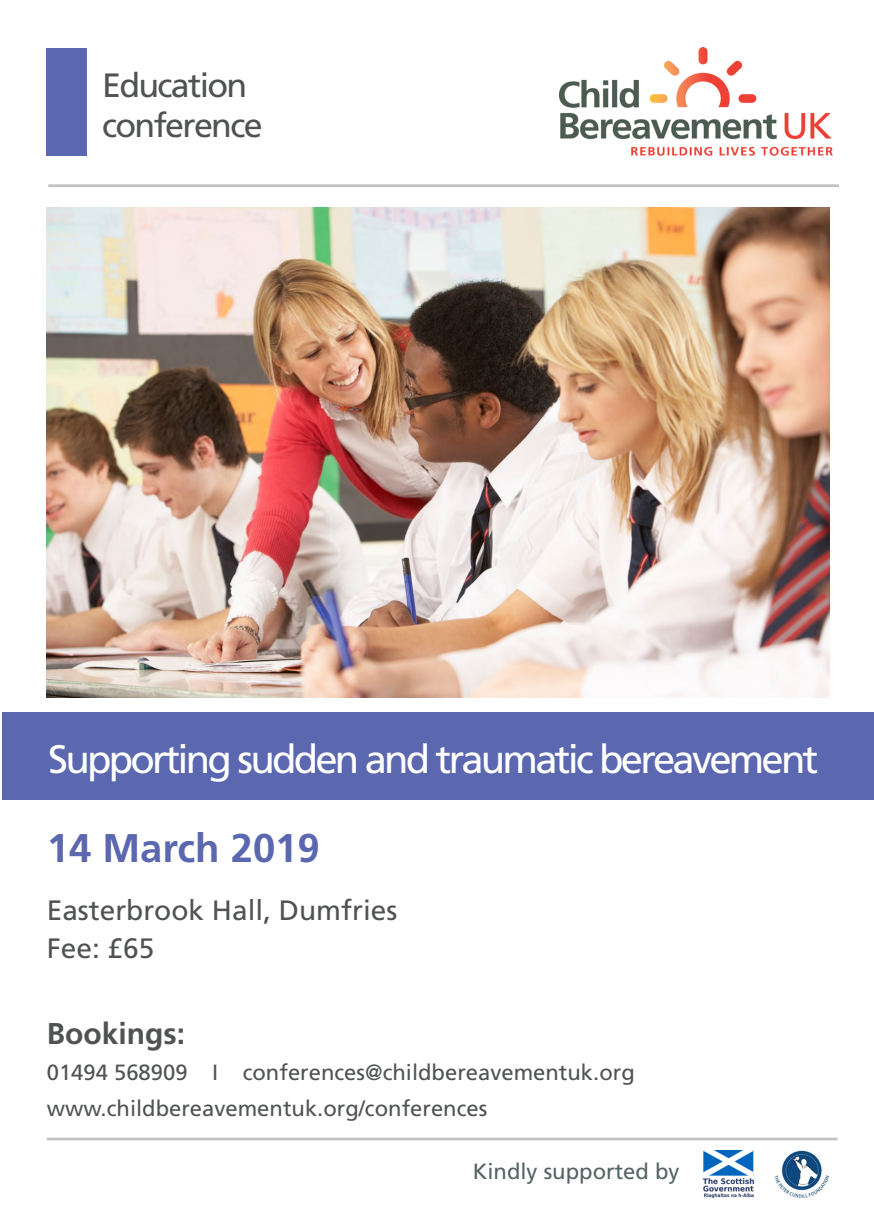
<style>
.page{position:relative;width:874px;height:1225px;background:#fff}
.page>*{position:absolute;margin:0;border:0;box-sizing:border-box;transform-origin:0 0}
.t1{font:700 40px "Frutiger LT Std";color:#5b67af}
.t2{font:39.6px "Frutiger LT Std";letter-spacing:-.07em;color:#fff}
.t3{font:33.6px/40px "Frutiger LT Std";letter-spacing:-.05em;color:#515353}
.t4{font:700 30px "Frutiger LT Std";color:#515353}
.t5{font:28px/38px "Frutiger LT Std";color:#515353}
.t6{font:22px/36px "Frutiger LT Std";color:#515353}
.t7{font:22px "Frutiger LT Std";color:#556364}
</style>
<div class="page">
<div style="left:3px;top:711px;width:870px;height:88px;background:#5b67af"></div>
<img style="left:559px;top:48px;width:273px;height:108px">
<hr style="left:48px;top:184px;width:790px;height:3px;background:#a0a0a0">
<div style="left:47px;top:48px;width:40px;height:108px;background:#5b67af"></div>
<img style="left:47px;top:207px;width:782px;height:490px">
<img style="left:702px;top:1150px;width:52px;height:48px">
<hr style="left:47px;top:1137px;width:790px;height:3px;background:#a0a0a0">
<img style="left:774px;top:1150px;width:55px;height:48px">
<p class="t3" style="left:102px;top:65px;width:162px">Education conference</p>
<p class="t2" style="left:48px;top:736px;width:771px">Supporting sudden and traumatic bereavement</p>
<p class="t1" style="left:47px;top:824px;width:274px">14 March 2019</p>
<p class="t5" style="left:47px;top:891px;width:352px">Easterbrook Hall, Dumfries<br>Fee: £65</p>
<p class="t4" style="left:47px;top:1016px;width:140px">Bookings:</p>
<p class="t6" style="left:47px;top:1054px;width:589px">01494 568909 I conferences@childbereavementuk.org www.childbereavementuk.org/conferences</p>
<p class="t7" style="left:472px;top:1158px;width:208px">Kindly supported by</p>
</div>
